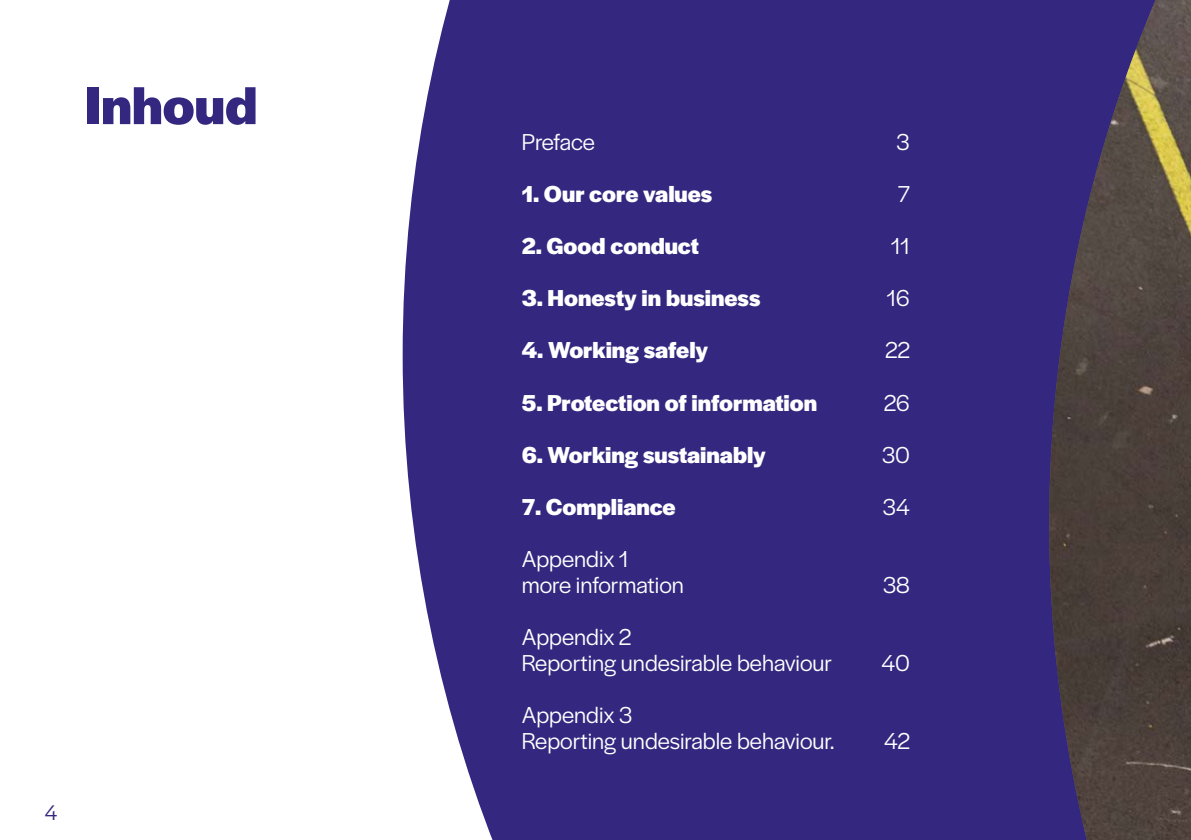
<style>
.page{position:relative;width:1191px;height:840px;background:#fff}
.page>*{position:absolute;margin:0;border:0;box-sizing:border-box;transform-origin:0 0}
.t1{font:700 55.2px "Halyard Display";color:#342780}
.t2{font:24px/26px "Halyard Display";color:#fff}
.t3{font:700 24px "Halyard Display";color:#fff}
.t4{font:22px "Halyard Display";color:#342780}
</style>
<div class="page">
<div style="left:403px;top:0;width:499px;height:839px;background:#342780"></div>
<div style="left:902px;top:0;width:145px;height:839px;background:#342780"></div>
<img style="left:1047px;top:0;width:144px;height:839px">
<h1 class="t1" style="left:85px;top:66px;width:174px">Inhoud</h1>
<p class="t4" style="left:45px;top:796px;width:14px">4</p>
<p class="t2" style="left:522px;top:128px;width:75px">Preface</p>
<p class="t2" style="left:896px;top:128px;width:15px">3</p>
<p class="t3" style="left:522px;top:177px;width:192px">1. Our core values</p>
<p class="t2" style="left:897px;top:180px;width:14px">7</p>
<p class="t3" style="left:522px;top:229px;width:179px">2. Good conduct</p>
<p class="t2" style="left:890px;top:232px;width:21px">11</p>
<p class="t3" style="left:522px;top:281px;width:240px">3. Honesty in business</p>
<p class="t2" style="left:886px;top:284px;width:25px">16</p>
<p class="t3" style="left:522px;top:333px;width:188px">4. Working safely</p>
<p class="t2" style="left:885px;top:336px;width:26px">22</p>
<p class="t3" style="left:522px;top:385px;width:297px">5. Protection of information</p>
<p class="t2" style="left:883px;top:388px;width:28px">26</p>
<p class="t3" style="left:522px;top:437px;width:245px">6. Working sustainably</p>
<p class="t2" style="left:881px;top:440px;width:30px">30</p>
<p class="t3" style="left:522px;top:489px;width:155px">7. Compliance</p>
<p class="t2" style="left:882px;top:492px;width:29px">34</p>
<p class="t2" style="left:522px;top:544px;width:164px">Appendix 1 more information</p>
<p class="t2" style="left:882px;top:570px;width:29px">38</p>
<p class="t2" style="left:522px;top:622px;width:312px">Appendix 2<br>Reporting undesirable behaviour</p>
<p class="t2" style="left:522px;top:700px;width:314px">Appendix 3<br>Reporting undesirable behaviour.</p>
<p class="t2" style="left:881px;top:648px;width:30px">40</p>
<p class="t2" style="left:884px;top:726px;width:27px">42</p>
</div>
